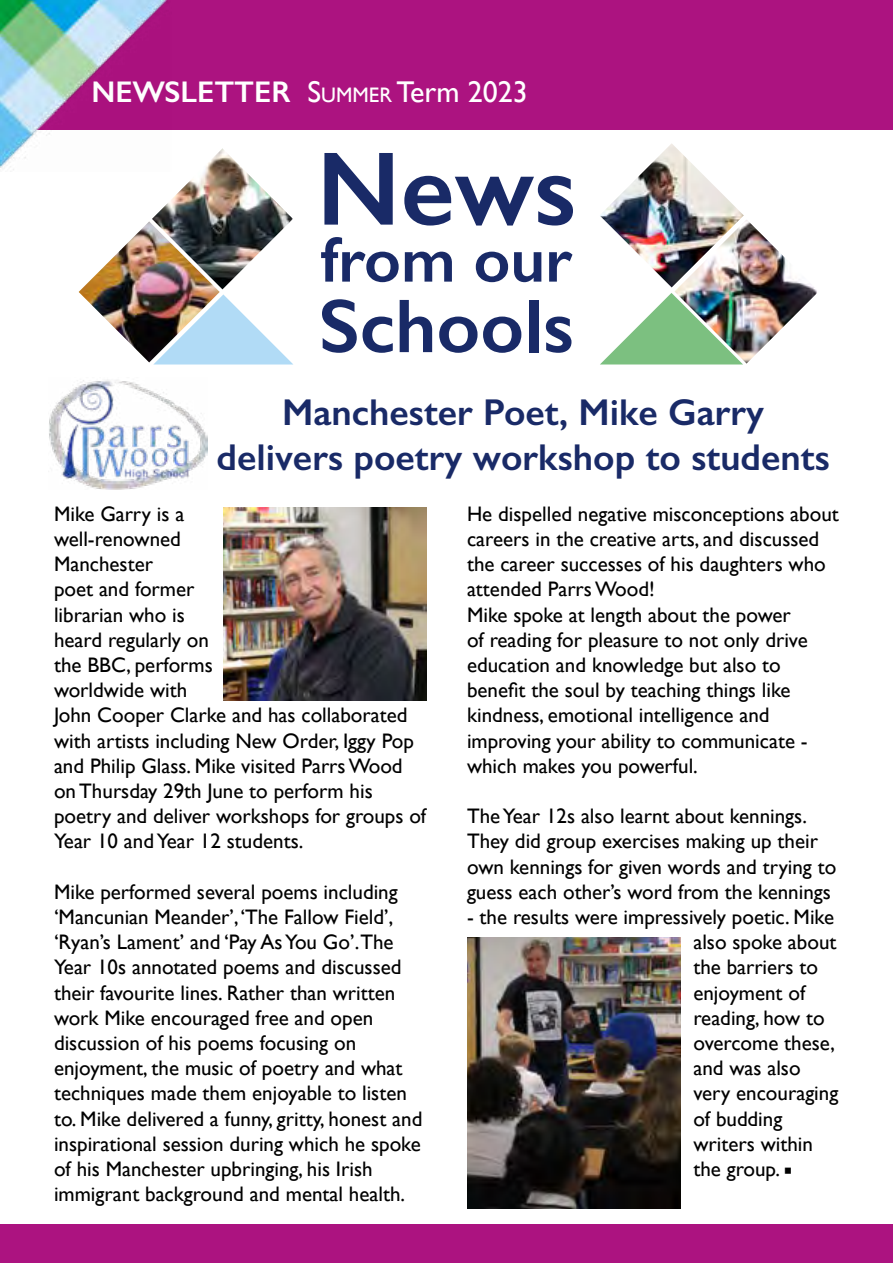
<style>
.page{position:relative;width:893px;height:1263px;background:#fff}
.page>*{position:absolute;margin:0;border:0;box-sizing:border-box;transform-origin:0 0}
.t1{font:600 105px "Gill Sans";color:#192a67}
.t2{font:600 76.5px "Gill Sans";color:#192a67}
.t3{font:600 64.5px "Gill Sans";color:#192a67}
.t4{font:600 37.5px/45px "Gill Sans";color:#192a67;text-align:center}
.t5{font:600 30px "Gill Sans";color:#fff}
.t6{font:21px/25.2px "Gill Sans";color:#000}
.s1{font-weight:400}
.s2{font-weight:400;font-size:21px}
.s3{font-family:"Minion Pro"}
</style>
<div class="page">
<div style="left:0;top:0;width:893px;height:130px;background:#ac1380"></div>
<div style="left:0;top:1225px;width:893px;height:38px;background:#ac1380"></div>
<img style="left:0;top:0;width:168px;height:170px">
<img style="left:49px;top:379px;width:158px;height:111px">
<img style="left:152px;top:148px;width:141px;height:141px">
<img style="left:79px;top:221px;width:141px;height:141px">
<svg style="left:153px;top:294px;width:140px;height:70px"></svg>
<img style="left:600px;top:143px;width:144px;height:144px">
<img style="left:674px;top:219px;width:143px;height:145px">
<img style="left:600px;top:293px;width:143px;height:71px">
<img style="left:223px;top:507px;width:203px;height:194px">
<img style="left:467px;top:937px;width:214px;height:272px">
<h3 class="t5" style="left:91px;top:73px;width:438px">NEWSLETTER <span class="s1">S</span><span class="s2">UMMER</span> <span class="s1">Term</span> <span class="s1">2023</span></h3>
<h1 class="t1" style="left:317px;top:126px;width:261px">News</h1>
<h3 class="t3" style="left:321px;top:221px;width:253px">from our</h3>
<h2 class="t2" style="left:319px;top:280px;width:257px">Schools</h2>
<h3 class="t4" style="left:217px;top:389px;width:615px">Manchester Poet, Mike Garry delivers poetry workshop to students</h3>
<p class="t6" style="left:54px;top:501px;width:374px">Mike Garry is a<br>well-renowned<br>Manchester<br>poet and former<br>librarian who is<br>heard regularly on<br>the BBC, performs<br>worldwide with<br>John Cooper Clarke and has collaborated with artists including New Order, Iggy Pop and Philip Glass. Mike visited Parrs Wood on Thursday 29th June to perform his poetry and deliver workshops for groups of<br>Year 10 and Year 12 students.</p>
<p class="t6" style="left:54px;top:879px;width:370px">Mike performed several poems including ‘Mancunian Meander’, ‘The Fallow Field’, ‘Ryan’s Lament’ and ‘Pay As You Go’.The Year 10s annotated poems and discussed their favourite lines. Rather than written work Mike encouraged free and open discussion of his poems focusing on enjoyment, the music of poetry and what techniques made them enjoyable to listen to. Mike delivered a funny, gritty, honest and inspirational session during which he spoke of his Manchester upbringing, his Irish immigrant background and mental health.</p>
<p class="t6" style="left:467px;top:501px;width:373px">He dispelled negative misconceptions about careers in the creative arts, and discussed the career successes of his daughters who attended Parrs Wood!<br>Mike spoke at length about the power<br>of reading for pleasure to not only drive education and knowledge but also to benefit the soul by teaching things like kindness, emotional intelligence and improving your ability to communicate - which makes you powerful.</p>
<p class="t6" style="left:467px;top:803px;width:371px">The Year 12s also learnt about kennings.<br>They did group exercises making up their own kennings for given words and trying to guess each other’s word from the kennings</p>
<p class="t6" style="left:693px;top:904px;width:146px;text-indent:-226px">- the results were impressively poetic. Mike also spoke about the barriers to enjoyment of reading, how to overcome these, and was also very encouraging of budding writers within the group. <span class="s3">■</span></p>
</div>
